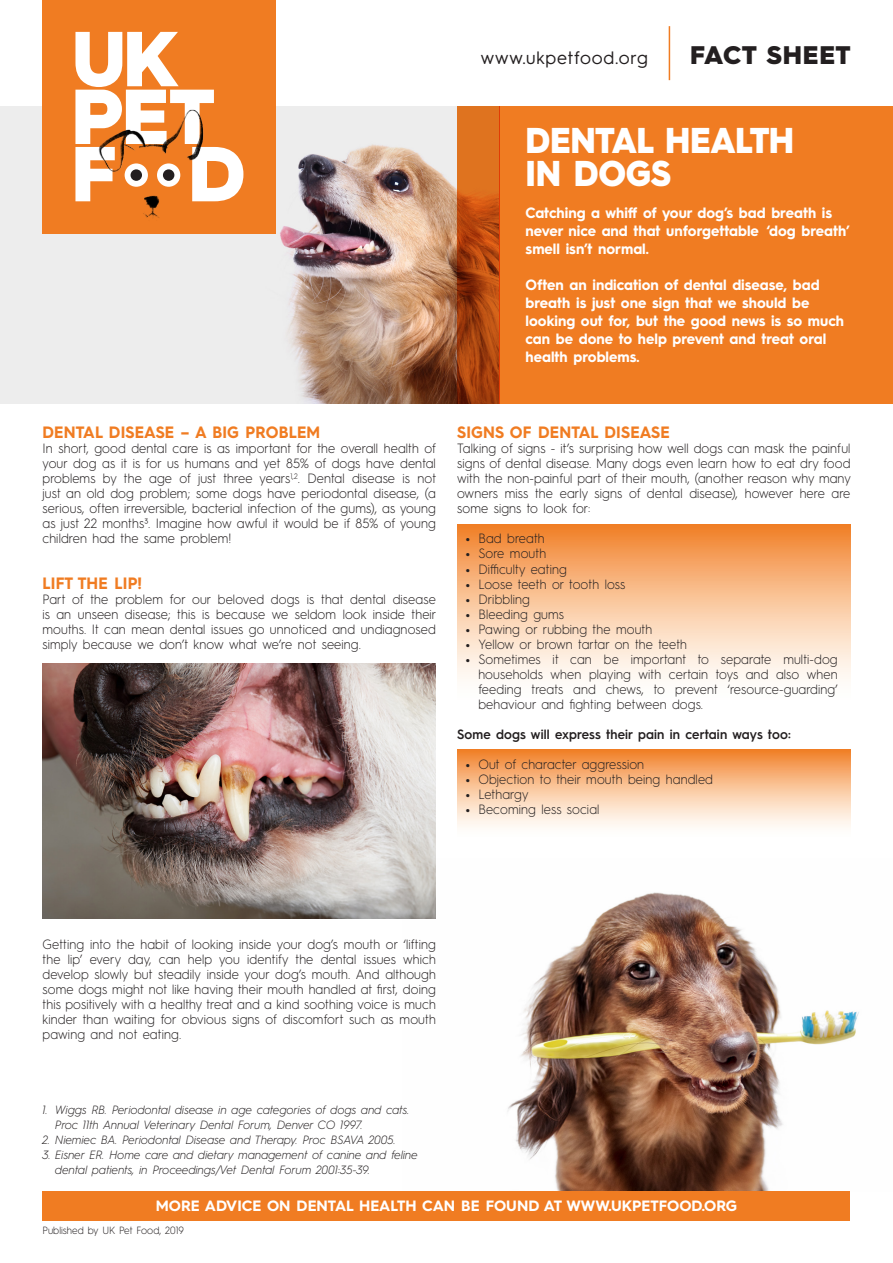
<style>
.page{position:relative;width:893px;height:1263px;background:#fff}
.page>*{position:absolute;margin:0;border:0;box-sizing:border-box;transform-origin:0 0}
.t1{font:900 36px/33px "Hurme Geometric Sans 3";letter-spacing:-.01em;color:#fff;scale:.93 1}
.t2{font:900 25.5px "Hurme Geometric Sans 3";letter-spacing:.03em;color:#231f20}
.t3{font:18px "Hurme Geometric Sans 3";letter-spacing:.045em;color:#231f20}
.t4{font:700 16.5px "Hurme Geometric Sans 3";letter-spacing:.01em;color:#f07c22;scale:.95 1}
.t5{font:700 15px/18px "Hurme Geometric Sans 3";color:#fff;scale:.95 1}
.t6{font:700 15px "Hurme Geometric Sans 3";color:#fff}
.t7{font:300 13.5px/15px "Hurme Geometric Sans 3";letter-spacing:.01em;color:#231f20;text-align:justify;scale:.95 1}
.t8{font:600 13.5px "Hurme Geometric Sans 3";letter-spacing:.01em;color:#231f20;scale:.95 1}
.t9{font:italic 300 12px/15px "Hurme Geometric Sans 3";letter-spacing:.01em;color:#231f20;scale:.95 1}
.t10{font:300 10.5px "Hurme Geometric Sans 3";color:#231f20;scale:.95 1}
.s1{font-weight:700}
</style>
<div class="page">
<div style="left:457px;top:749px;width:393px;height:90px;background:linear-gradient(to bottom,#f28733,#fff)"></div>
<div style="left:457px;top:524px;width:393px;height:180px;background:linear-gradient(to bottom,#f38834,#fff)"></div>
<img style="left:402px;top:892px;width:457px;height:299px">
<hr style="left:669px;top:26px;width:1px;height:54px;background:#f07c22">
<img style="left:0;top:106px;width:457px;height:298px">
<div style="left:500px;top:106px;width:393px;height:298px;background:#f07c22"></div>
<svg style="left:457px;top:106px;width:43px;height:298px;background:#b94f12"></svg>
<img style="left:43px;top:663px;width:393px;height:255px">
<div style="left:43px;top:1191px;width:807px;height:29px;background:#f07c22"></div>
<div style="left:43px;top:0;width:233px;height:234px;background:#f07c22"></div>
<svg style="left:75px;top:32px;width:168px;height:169px"></svg>
<img style="left:81px;top:86px;width:137px;height:132px">
<p class="t3" style="left:481px;top:45px;width:168px">www.ukpetfood.org</p>
<p class="t2" style="left:690px;top:37px;width:162px">FACT SHEET</p>
<p class="t1" style="left:526px;top:122px;width:290px">DENTAL HEALTH<br>IN DOGS</p>
<p class="t5" style="left:526px;top:203px;width:343px">Catching a whiff of your dog’s bad breath is never nice and that unforgettable ‘dog breath’ smell isn’t normal.</p>
<p class="t5" style="left:526px;top:275px;width:337px">Often an indication of dental disease, bad breath is just one sign that we should be looking out for, but the good news is so much can be done to help prevent and treat oral health problems.</p>
<p class="t4" style="left:43px;top:421px;width:294px">DENTAL DISEASE – A BIG PROBLEM</p>
<p class="t7" style="left:43px;top:440px;width:416px">In short, good dental care is as important for the overall health of your dog as it is for us humans and yet 85% of dogs have dental problems by the age of just three years<sup>1,2</sup>. Dental disease is not just an old dog problem; some dogs have periodontal disease, (a serious, often irreversible, bacterial infection of the gums), as young as just 22 months³. Imagine how awful it would be if 85% of young children had the same problem!</p>
<p class="t4" style="left:43px;top:571px;width:106px">LIFT THE LIP!</p>
<p class="t7" style="left:43px;top:590px;width:416px">Part of the problem for our beloved dogs is that dental disease is an unseen disease; this is because we seldom look inside their mouths. It can mean dental issues go unnoticed and undiagnosed simply because we don’t know what we’re not seeing.</p>
<p class="t4" style="left:457px;top:421px;width:225px">SIGNS OF DENTAL DISEASE</p>
<p class="t7" style="left:457px;top:440px;width:416px">Talking of signs - it’s surprising how well dogs can mask the painful signs of dental disease. Many dogs even learn how to eat dry food with the non-painful part of their mouth, (another reason why many owners miss the early signs of dental disease), however here are some signs to look for:</p>
<p class="t7" style="left:466px;top:530px;width:85px"><span class="s1">•</span> Bad breath</p>
<p class="t7" style="left:466px;top:545px;width:86px"><span class="s1">•</span> Sore mouth</p>
<p class="t7" style="left:466px;top:560px;width:108px"><span class="s1">•</span> Difficulty eating</p>
<p class="t7" style="left:466px;top:575px;width:170px"><span class="s1">•</span> Loose teeth or tooth loss</p>
<p class="t7" style="left:466px;top:590px;width:69px"><span class="s1">•</span> Dribbling</p>
<p class="t7" style="left:466px;top:605px;width:105px"><span class="s1">•</span> Bleeding gums</p>
<p class="t7" style="left:466px;top:620px;width:198px"><span class="s1">•</span> Pawing or rubbing the mouth</p>
<p class="t7" style="left:466px;top:635px;width:235px"><span class="s1">•</span> Yellow or brown tartar on the teeth</p>
<p class="t7" style="left:478px;top:650px;width:380px;text-indent:-13px"><span class="s1">•</span> Sometimes it can be important to separate multi-dog households when playing with certain toys and also when feeding treats and chews, to prevent ‘resource-guarding’ behaviour and fighting between dogs.</p>
<p class="t8" style="left:457px;top:724px;width:353px">Some dogs will express their pain in certain ways too:</p>
<p class="t7" style="left:466px;top:755px;width:189px"><span class="s1">•</span> Out of character aggression</p>
<p class="t7" style="left:466px;top:770px;width:262px"><span class="s1">•</span> Objection to their mouth being handled</p>
<p class="t7" style="left:466px;top:785px;width:68px"><span class="s1">•</span> Lethargy</p>
<p class="t7" style="left:466px;top:800px;width:142px"><span class="s1">•</span> Becoming less social</p>
<p class="t7" style="left:43px;top:935px;width:416px">Getting into the habit of looking inside your dog’s mouth or ‘lifting the lip’ every day, can help you identify the dental issues which develop slowly but steadily inside your dog’s mouth. And although some dogs might not like having their mouth handled at first, doing this positively with a healthy treat and a kind soothing voice is much kinder than waiting for obvious signs of discomfort such as mouth pawing and not eating.</p>
<p class="t9" style="left:55px;top:1101px;width:374px;text-indent:-13px">1. Wiggs RB. Periodontal disease in age categories of dogs and cats.<br>Proc 11th Annual Veterinary Dental Forum, Denver CO 1997.</p>
<p class="t9" style="left:43px;top:1131px;width:373px">2. Niemiec BA. Periodontal Disease and Therapy. Proc BSAVA 2005.</p>
<p class="t9" style="left:55px;top:1146px;width:383px;text-indent:-13px">3. Eisner ER. Home care and dietary management of canine and feline dental patients, in Proceedings/Vet Dental Forum 2001:35-39.</p>
<p class="t6" style="left:156px;top:1195px;width:583px">MORE ADVICE ON DENTAL HEALTH CAN BE FOUND AT WWW.UKPETFOOD.ORG</p>
<p class="t10" style="left:43px;top:1223px;width:151px">Published by UK Pet Food, 2019</p>
</div>
